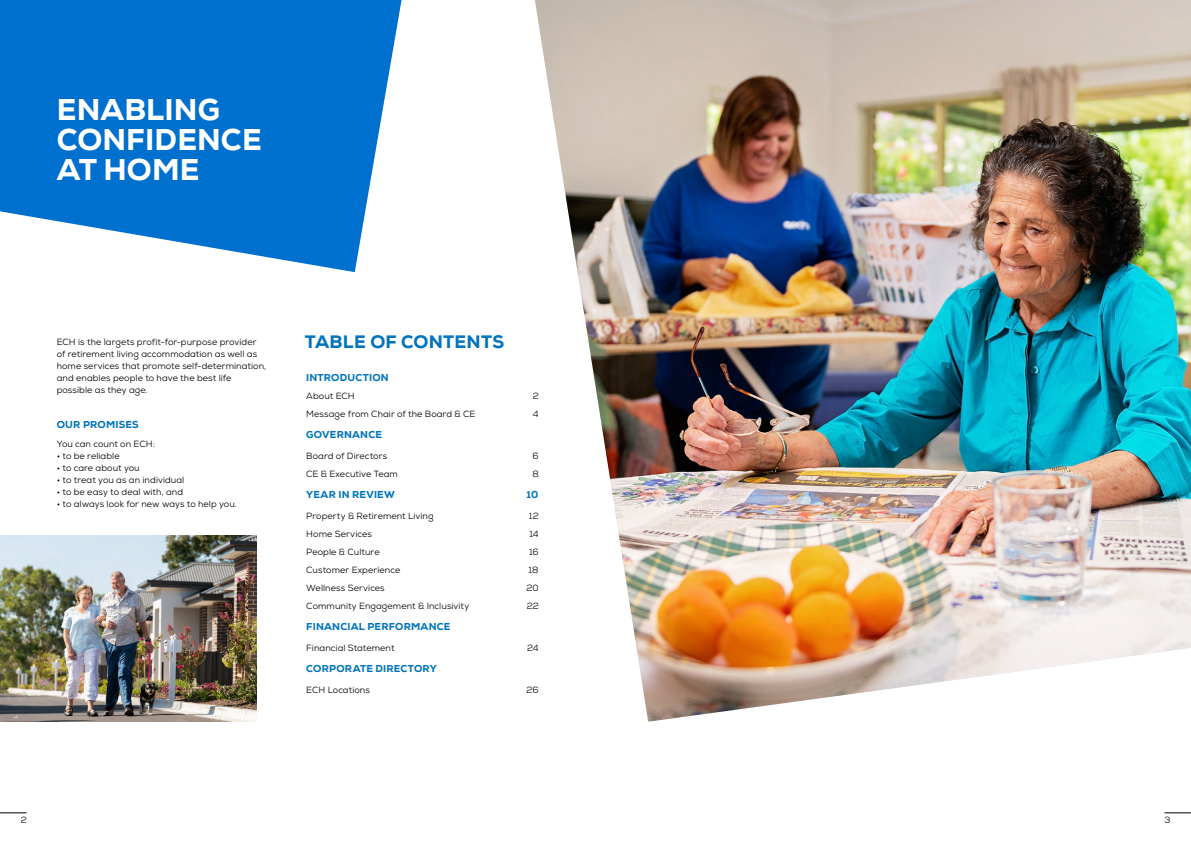
<style>
.page{position:relative;width:1191px;height:842px;background:#fff}
.page>*{position:absolute;margin:0;border:0;box-sizing:border-box;transform-origin:0 0}
.t1{font:800 30px/30px "Nexa";letter-spacing:.005em;color:#fff}
.t2{font:800 18px "Nexa";letter-spacing:.015em;color:#0074bc}
.t3{font:800 10px "Nexa";letter-spacing:.02em;color:#0074bc}
.t4{font:9px/12px "Nexa";letter-spacing:.01em;color:#000}
</style>
<div class="page">
<svg style="left:0;top:813px;width:27px;height:1px"></svg>
<svg style="left:1164px;top:813px;width:27px;height:1px"></svg>
<img style="left:535px;top:0;width:656px;height:722px">
<svg style="left:0;top:0;width:401px;height:272px;fill:#0070ce"></svg>
<img style="left:0;top:536px;width:257px;height:186px">
<h1 class="t1" style="left:57px;top:95px;width:206px">ENABLING<br>CONFIDENCE<br>AT HOME</h1>
<p class="t4" style="left:57px;top:336px;width:211px">ECH is the largets profit-for-purpose provider of retirement living accommodation as well as home services that promote self-determination, and enables people to have the best life possible as they age.</p>
<p class="t3" style="left:57px;top:418px;width:83px">OUR PROMISES</p>
<p class="t4" style="left:57px;top:438px;width:100px">You can count on ECH:</p>
<p class="t4" style="left:57px;top:450px;width:64px">• to be reliable</p>
<p class="t4" style="left:57px;top:462px;width:84px">• to care about you</p>
<p class="t4" style="left:57px;top:474px;width:129px">• to treat you as an individual</p>
<p class="t4" style="left:57px;top:486px;width:128px">• to be easy to deal with, and</p>
<p class="t4" style="left:57px;top:498px;width:182px">• to always look for new ways to help you.</p>
<h2 class="t2" style="left:305px;top:331px;width:201px">TABLE OF CONTENTS</h2>
<p class="t3" style="left:306px;top:371px;width:84px">INTRODUCTION</p>
<p class="t4" style="left:306px;top:390px;width:50px">About ECH</p>
<p class="t4" style="left:533px;top:390px;width:8px">2</p>
<p class="t4" style="left:306px;top:408px;width:171px">Message from Chair of the Board &amp; CE</p>
<p class="t4" style="left:533px;top:408px;width:7px">4</p>
<p class="t3" style="left:306px;top:428px;width:77px">GOVERNANCE</p>
<p class="t4" style="left:306px;top:450px;width:82px">Board of Directors</p>
<p class="t4" style="left:532px;top:450px;width:8px">6</p>
<p class="t4" style="left:306px;top:468px;width:93px">CE &amp; Executive Team</p>
<p class="t4" style="left:532px;top:468px;width:8px">8</p>
<p class="t3" style="left:306px;top:488px;width:90px">YEAR IN REVIEW</p>
<p class="t3" style="left:526px;top:488px;width:13px">10</p>
<p class="t4" style="left:306px;top:510px;width:129px">Property &amp; Retirement Living</p>
<p class="t4" style="left:529px;top:510px;width:11px">12</p>
<p class="t4" style="left:306px;top:528px;width:67px">Home Services</p>
<p class="t4" style="left:529px;top:528px;width:11px">14</p>
<p class="t4" style="left:306px;top:546px;width:75px">People &amp; Culture</p>
<p class="t4" style="left:529px;top:546px;width:11px">16</p>
<p class="t4" style="left:306px;top:564px;width:96px">Customer Experience</p>
<p class="t4" style="left:528px;top:564px;width:11px">18</p>
<p class="t4" style="left:306px;top:582px;width:80px">Wellness Services</p>
<p class="t4" style="left:526px;top:582px;width:14px">20</p>
<p class="t4" style="left:306px;top:600px;width:165px">Community Engagement &amp; Inclusivity</p>
<p class="t4" style="left:526px;top:600px;width:14px">22</p>
<p class="t3" style="left:306px;top:620px;width:146px">FINANCIAL PERFORMANCE</p>
<p class="t4" style="left:306px;top:642px;width:90px">Financial Statement</p>
<p class="t4" style="left:527px;top:642px;width:13px">24</p>
<p class="t3" style="left:306px;top:662px;width:132px">CORPORATE DIRECTORY</p>
<p class="t4" style="left:306px;top:684px;width:65px">ECH Locations</p>
<p class="t4" style="left:526px;top:684px;width:14px">26</p>
<p class="t4" style="left:21px;top:814px;width:8px">2</p>
<p class="t4" style="left:1164px;top:814px;width:7px">3</p>
</div>
